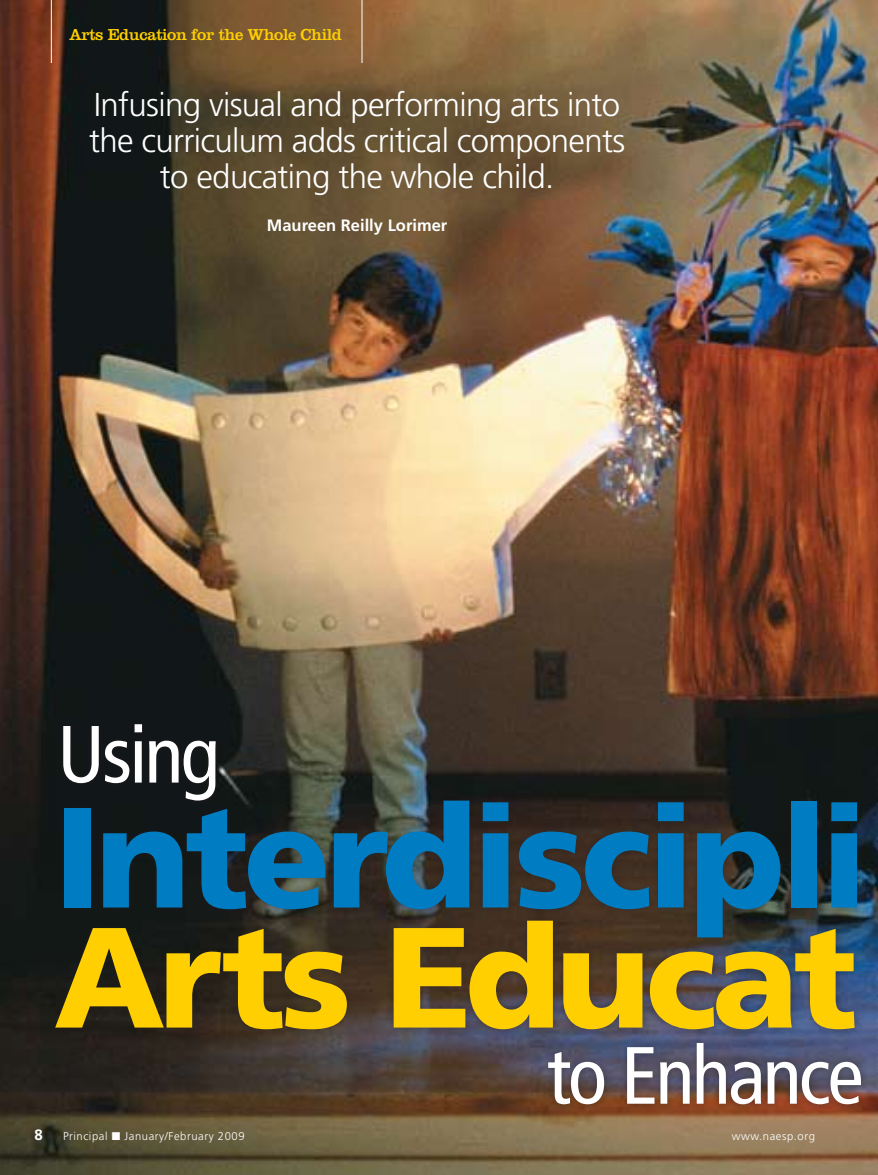
<style>
.page{position:relative;width:878px;height:1175px;background:#fff}
.page>*{position:absolute;margin:0;border:0;box-sizing:border-box;transform-origin:0 0}
.t1{font:900 142.5px "Frutiger";letter-spacing:-.035em;color:#007cc2}
.t2{font:900 142.5px "Frutiger";letter-spacing:-.035em;color:#ffcf01}
.t3{font:condensed 81px "Frutiger";letter-spacing:-.035em;color:#fff}
.t4{font:300 33px/36px "Frutiger";letter-spacing:-.02em;color:#fff;text-align:center}
.t5{font:16.5px "Clarendon";letter-spacing:-.025em;color:#ffcf01}
.t6{font:700 16.5px "Frutiger";color:#fff}
.t7{font:700 15px "Frutiger";color:#fff}
.t8{font:300 11.25px "Frutiger";letter-spacing:.05em;color:#fff}
</style>
<div class="page">
<img style="left:0;top:0;width:878px;height:1174px">
<hr style="left:51px;top:0;width:1px;height:63px;background:#fff">
<hr style="left:361px;top:0;width:1px;height:63px;background:#fff">
<div style="left:55px;top:716px;width:823px;height:413px;background:#231f20;opacity:.5"></div>
<div style="left:47px;top:792px;width:831px;height:245px;background:#231f20;opacity:.5"></div>
<p class="t5" style="left:69px;top:25px;width:274px">Arts Education for the Whole Child</p>
<p class="t4" style="left:89px;top:87px;width:537px">Infusing visual and performing arts into the curriculum adds critical components to educating the whole child.</p>
<p class="t6" style="left:267px;top:215px;width:182px">Maureen Reilly Lorimer</p>
<h2 class="t3" style="left:57px;top:707px;width:164px">Using</h2>
<h1 class="t1" style="left:54px;top:771px;width:815px">Interdiscipli</h1>
<h1 class="t2" style="left:54px;top:891px;width:804px">Arts Educat</h1>
<h2 class="t3" style="left:547px;top:1028px;width:318px">to Enhance</h2>
<p class="t7" style="left:34px;top:1126px;width:10px">8</p>
<p class="t8" style="left:63px;top:1130px;width:183px">Principal ■ January/February 2009</p>
<p class="t8" style="left:731px;top:1130px;width:85px">www.naesp.org</p>
</div>
